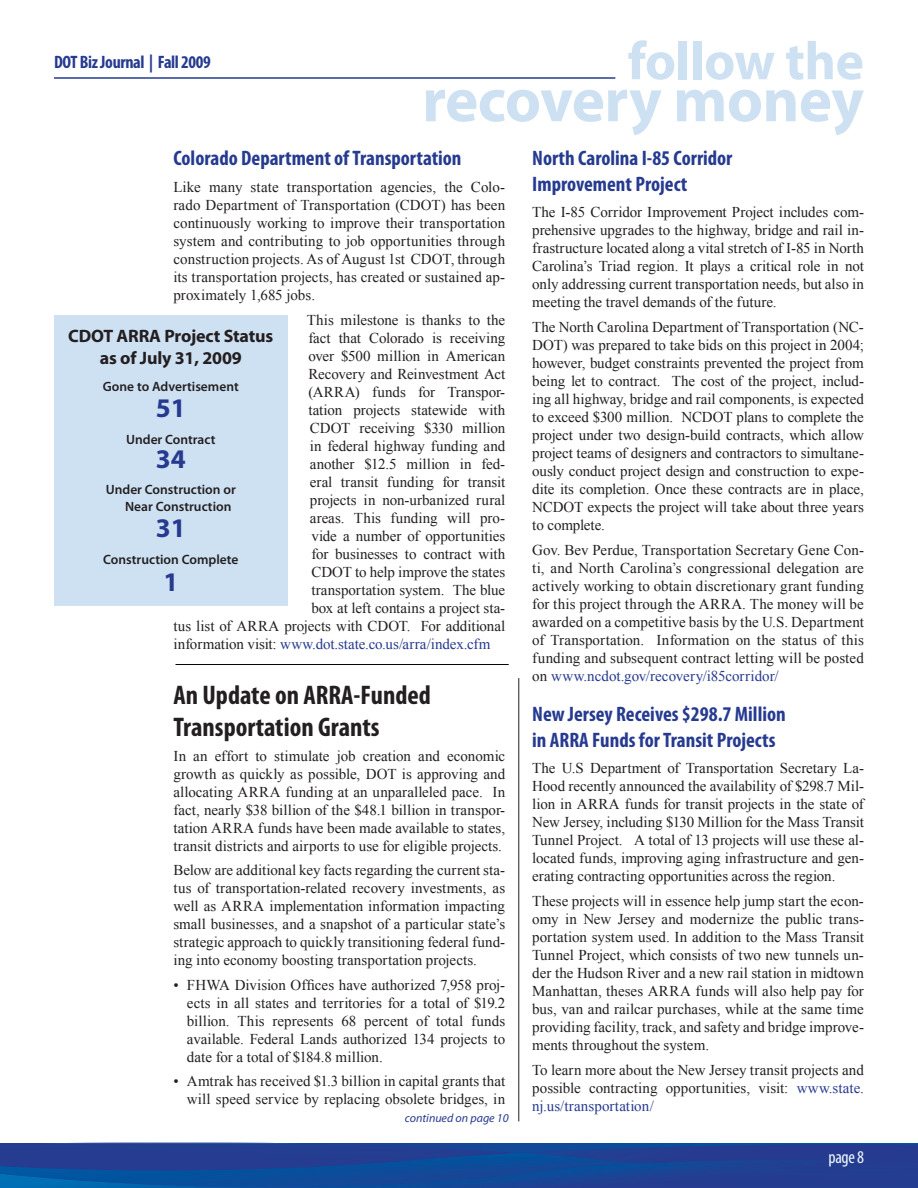
<style>
.page{position:relative;width:918px;height:1188px;background:#fff}
.page>*{position:absolute;margin:0;border:0;box-sizing:border-box;transform-origin:0 0}
.t1{font:700 63px "Myriad Pro";letter-spacing:-.01em;color:#cee1f3}
.t2{font:700 54px "Myriad Pro";letter-spacing:-.01em;color:#cee1f3}
.t3{font:700 condensed 27px/32.4px "Myriad Pro";color:#231f20}
.t4{font:700 27px "Myriad Pro";color:#273a8f}
.t5{font:700 condensed 21px/25.2px "Myriad Pro";color:#263b90}
.t6{font:700 18px/21.6px "Myriad Pro";letter-spacing:-.01em;color:#231f20;text-align:center}
.t7{font:700 condensed 18px "Myriad Pro";letter-spacing:-.02em;color:#263b90}
.t8{font:condensed 18px "Myriad Pro";color:#f0f9fb}
.t9{font:15px/18px "Times New Roman";color:#231f20;text-align:justify}
.t10{font:15px "Times New Roman";letter-spacing:-.005em;color:#273a8f}
.t11{font:600 13.5px/16.5px "Myriad Pro";color:#231f20}
.t12{font:italic 12px "Myriad Pro";color:#273a8f}
.s1{color:#231f20}
.s2{color:#273a8f}
</style>
<div class="page">
<svg style="left:0;top:1142px;width:918px;height:46px;background:#284897"></svg>
<img style="left:0;top:1163px;width:918px;height:24px">
<hr style="left:54px;top:77px;width:561px;height:2px;background:#263b90">
<hr style="left:176px;top:664px;width:333px;height:1px;background:#040503">
<div style="left:54px;top:315px;width:234px;height:291px;background:#cee1f3"></div>
<hr style="left:518px;top:678px;width:1px;height:443px;background:#231f20">
<p class="t7" style="left:54px;top:51px;width:158px">DOT Biz Journal | Fall 2009</p>
<h2 class="t2" style="left:628px;top:26px;width:238px">follow the</h2>
<h1 class="t1" style="left:422px;top:59px;width:443px">recovery money</h1>
<h3 class="t5" style="left:173px;top:145px;width:290px">Colorado Department of Transportation</h3>
<p class="t9" style="left:173px;top:178px;width:333px">Like many state transportation agencies, the Colo&shy;rado Department of Transportation (CDOT) has been continuously working to improve their transportation system and contributing to job opportunities through construction projects. As of August 1st CDOT, through its transportation projects, has created or sustained ap&shy;proximately 1,685 jobs.</p>
<p class="t9" style="left:307px;top:311px;width:200px">This milestone is thanks to the</p>
<p class="t9" style="left:308px;top:329px;width:198px">fact that Colorado is receiving</p>
<p class="t9" style="left:308px;top:347px;width:198px">over $500 million in American</p>
<p class="t9" style="left:308px;top:365px;width:198px">Recovery and Reinvestment Act</p>
<p class="t9" style="left:308px;top:383px;width:198px">(ARRA) funds for Transpor-</p>
<p class="t9" style="left:308px;top:401px;width:198px">tation projects statewide with</p>
<p class="t9" style="left:310px;top:419px;width:197px">CDOT receiving $330 million</p>
<p class="t9" style="left:310px;top:437px;width:197px">in federal highway funding and</p>
<p class="t9" style="left:310px;top:455px;width:197px">another $12.5 million in fed-</p>
<p class="t9" style="left:310px;top:473px;width:197px">eral transit funding for transit</p>
<p class="t9" style="left:310px;top:491px;width:197px">projects in non-urbanized rural</p>
<p class="t9" style="left:310px;top:509px;width:197px">areas. This funding will pro-</p>
<p class="t9" style="left:311px;top:527px;width:195px">vide a number of opportunities</p>
<p class="t9" style="left:311px;top:545px;width:195px">for businesses to contract with</p>
<p class="t9" style="left:311px;top:563px;width:195px">CDOT to help improve the states</p>
<p class="t9" style="left:311px;top:581px;width:195px">transportation system. The blue</p>
<p class="t9" style="left:311px;top:599px;width:195px">box at left contains a project sta-</p>
<p class="t9" style="left:173px;top:617px;width:333px">tus list of ARRA projects with CDOT. For additional</p>
<p class="t10" style="left:173px;top:634px;width:319px"><span class="s1">information visit:</span> www.dot.state.co.us/arra/index.cfm</p>
<p class="t6" style="left:68px;top:325px;width:207px">CDOT ARRA Project Status as of July 31, 2009</p>
<p class="t11" style="left:103px;top:377px;width:137px">Gone to Advertisement</p>
<h3 class="t4" style="left:156px;top:391px;width:31px">51</h3>
<p class="t11" style="left:126px;top:431px;width:91px">Under Contract</p>
<h3 class="t4" style="left:156px;top:441px;width:31px">34</h3>
<p class="t11" style="left:125px;top:481px;width:112px;text-indent:-19px">Under Construction or<br>Near Construction</p>
<h3 class="t4" style="left:156px;top:511px;width:31px">31</h3>
<p class="t11" style="left:103px;top:551px;width:137px">Construction Complete</p>
<h3 class="t4" style="left:163px;top:564px;width:16px">1</h3>
<h3 class="t3" style="left:173px;top:678px;width:259px">An Update on ARRA-Funded<br>Transportation Grants</h3>
<p class="t9" style="left:173px;top:746px;width:333px">In an effort to stimulate job creation and economic growth as quickly as possible, DOT is approving and allocating ARRA funding at an unparalleled pace. In fact, nearly $38 billion of the $48.1 billion in transpor&shy;tation ARRA funds have been made available to states, transit districts and airports to use for eligible projects.</p>
<p class="t9" style="left:173px;top:861px;width:333px">Below are additional key facts regarding the current sta&shy;tus of transportation-related recovery investments, as well as ARRA implementation information impacting small businesses, and a snapshot of a particular state’s strategic approach to quickly transitioning federal fund&shy;ing into economy boosting transportation projects.</p>
<p class="t9" style="left:187px;top:976px;width:320px;text-indent:-14px">• FHWA Division Offices have authorized 7,958 proj&shy;ects in all states and territories for a total of $19.2 billion. This represents 68 percent of total funds available. Federal Lands authorized 134 projects to date for a total of $184.8 million.</p>
<p class="t9" style="left:173px;top:1071px;width:333px;text-align:right">• Amtrak has received $1.3 billion in capital grants that will speed service by replacing obsolete bridges, in</p>
<p class="t12" style="left:405px;top:1111px;width:105px">continued on page 10</p>
<h3 class="t5" style="left:532px;top:145px;width:202px">North Carolina I-85 Corridor<br>Improvement Project</h3>
<p class="t9" style="left:532px;top:203px;width:333px">The I-85 Corridor Improvement Project includes com&shy;prehensive upgrades to the highway, bridge and rail in&shy;frastructure located along a vital stretch of I-85 in North Carolina’s Triad region. It plays a critical role in not only addressing current transportation needs, but also in meeting the travel demands of the future.</p>
<p class="t9" style="left:532px;top:318px;width:333px">The North Carolina Department of Transportation (NC-DOT) was prepared to take bids on this project in 2004; however, budget constraints prevented the project from being let to contract. The cost of the project, includ&shy;ing all highway, bridge and rail components, is expected to exceed $300 million. NCDOT plans to complete the project under two design-build contracts, which allow project teams of designers and contractors to simultane&shy;ously conduct project design and construction to expe&shy;dite its completion. Once these contracts are in place, NCDOT expects the project will take about three years to complete.</p>
<p class="t9" style="left:532px;top:540px;width:333px">Gov. Bev Perdue, Transportation Secretary Gene Con&shy;ti, and North Carolina’s congressional delegation are actively working to obtain discretionary grant funding for this project through the ARRA. The money will be awarded on a competitive basis by the U.S. Department of Transportation. Information on the status of this funding and subsequent contract letting will be posted on <span class="s2">www.ncdot.gov/recovery/i85corridor/</span></p>
<h3 class="t5" style="left:532px;top:701px;width:255px">New Jersey Receives $298.7 Million in ARRA Funds for Transit Projects</h3>
<p class="t9" style="left:532px;top:759px;width:333px">The U.S Department of Transportation Secretary La-Hood recently announced the availability of $298.7 Mil&shy;lion in ARRA funds for transit projects in the state of New Jersey, including $130 Million for the Mass Transit Tunnel Project. A total of 13 projects will use these al&shy;located funds, improving aging infrastructure and gen&shy;erating contracting opportunities across the region.</p>
<p class="t9" style="left:532px;top:892px;width:333px">These projects will in essence help jump start the econ&shy;omy in New Jersey and modernize the public trans&shy;portation system used. In addition to the Mass Transit Tunnel Project, which consists of two new tunnels un&shy;der the Hudson River and a new rail station in midtown Manhattan, theses ARRA funds will also help pay for bus, van and railcar purchases, while at the same time providing facility, track, and safety and bridge improve&shy;ments throughout the system.</p>
<p class="t9" style="left:532px;top:1060px;width:333px">To learn more about the New Jersey transit projects and possible contracting opportunities, visit: <span class="s2">www.state. nj.us/transportation/</span></p>
<p class="t8" style="left:829px;top:1146px;width:37px">page 8</p>
</div>
